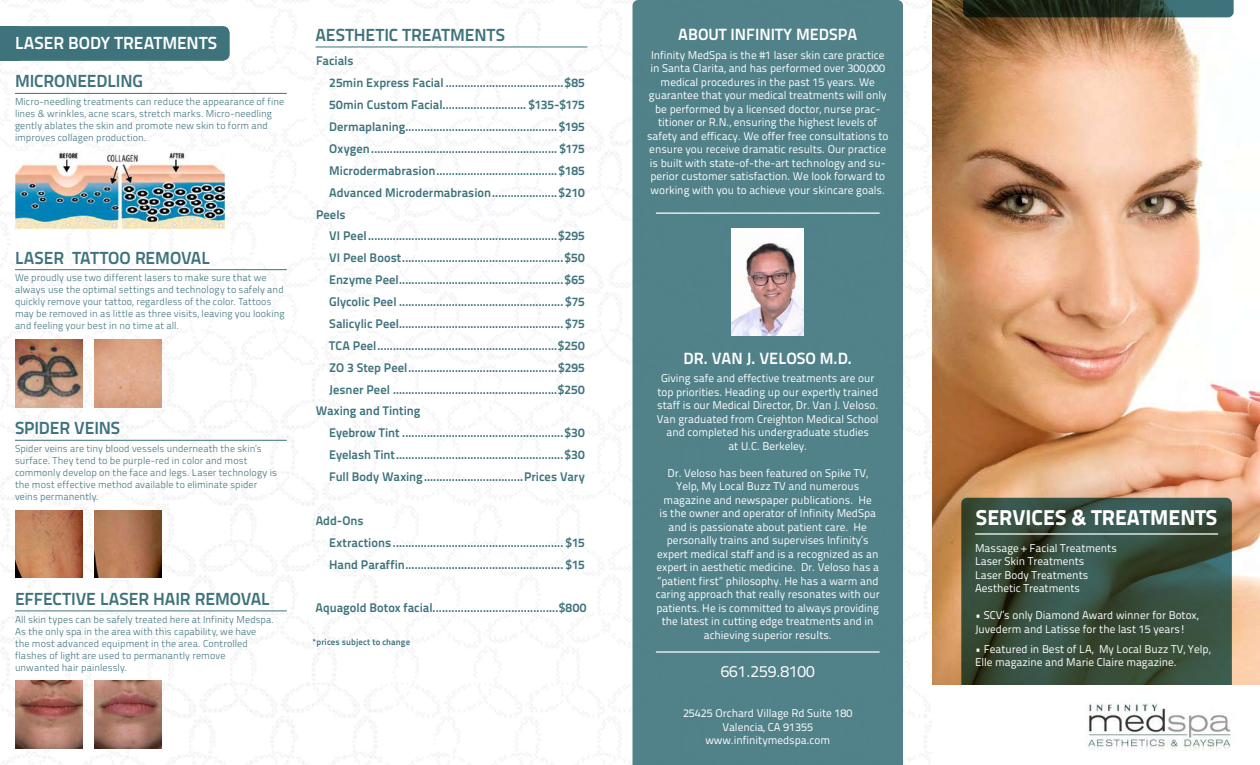
<style>
.page{position:relative;width:1260px;height:765px;background:#fff}
.page>*{position:absolute;margin:0;border:0;box-sizing:border-box;transform-origin:0 0}
.t1{font:800 21.5px "Titillium Text 22 L";color:#fff}
.t2{font:700 17.5px "Titillium Text 22 L";letter-spacing:-.005em;color:#3e737c}
.t3{font:700 17.5px "Titillium Text 22 L";letter-spacing:-.005em;color:#fff}
.t4{font:700 16.25px "Titillium Text 22 L";color:#fff}
.t5{font:16.25px "Titillium Text 22 L";color:#fff}
.t6{font:700 12.5px/21.9px "Titillium Text 22 L";color:#3e737c}
.t7{font:11.25px/13.5px "Titillium Text 22 L";color:#fff;text-align:center}
.t8{font:300 10px/12px "Titillium Text 22 L";letter-spacing:.01em;color:#3e737c}
.t9{font:700 8.75px "Titillium Text 22 L";letter-spacing:.015em;color:#3e737c}
</style>
<div class="page">
<img style="left:0;top:0;width:932px;height:765px">
<img style="left:932px;top:0;width:328px;height:685px">
<hr style="left:15px;top:93px;width:272px;height:1px;background:#3e737c">
<hr style="left:15px;top:269px;width:272px;height:1px;background:#3e737c">
<hr style="left:15px;top:440px;width:272px;height:1px;background:#3e737c">
<hr style="left:15px;top:611px;width:272px;height:1px;background:#3e737c">
<img style="left:15px;top:340px;width:67px;height:67px">
<img style="left:15px;top:510px;width:67px;height:68px">
<img style="left:15px;top:681px;width:67px;height:67px">
<img style="left:94px;top:340px;width:68px;height:67px">
<img style="left:94px;top:510px;width:68px;height:68px">
<img style="left:94px;top:681px;width:68px;height:67px">
<div style="left:4px;top:26px;width:226px;height:35px;background:#3e737c;border-radius:7px"></div>
<div style="left:0;top:26px;width:20px;height:35px;background:#3e737c"></div>
<svg style="left:961px;top:498px;width:271px;height:208px;background:#374e3f"></svg>
<hr style="left:975px;top:533px;width:243px;height:2px;background:#fff">
<hr style="left:316px;top:47px;width:271px;height:1px;background:#3e737c">
<div style="left:932px;top:686px;width:328px;height:79px;background:#fff"></div>
<svg style="left:963px;top:0;width:271px;height:17px;background:#253931"></svg>
<img style="left:1088px;top:703px;width:143px;height:48px">
<div style="left:632px;top:0;width:271px;height:765px;background:#518189"></div>
<hr style="left:656px;top:212px;width:224px;height:2px;background:#fff">
<hr style="left:656px;top:651px;width:224px;height:2px;background:#fff">
<img style="left:732px;top:228px;width:72px;height:108px">
<img style="left:15px;top:151px;width:210px;height:77px">
<h2 class="t3" style="left:15px;top:29px;width:204px">LASER BODY TREATMENTS</h2>
<h2 class="t2" style="left:15px;top:68px;width:130px">MICRONEEDLING</h2>
<p class="t8" style="left:15px;top:95px;width:271px">Micro-needling treatments can reduce the appearance of fine lines &amp; wrinkles, acne scars, stretch marks. Micro-needling gently ablates the skin and promote new skin to form and improves collagen production.</p>
<h2 class="t2" style="left:15px;top:244px;width:197px">LASER TATTOO REMOVAL</h2>
<p class="t8" style="left:15px;top:271px;width:271px">We proudly use two different lasers to make sure that we always use the optimal settings and technology to safely and quickly remove your tattoo, regardless of the color. Tattoos may be removed in as little as three visits, leaving you looking and feeling your best in no time at all.</p>
<h2 class="t2" style="left:15px;top:415px;width:107px">SPIDER VEINS</h2>
<p class="t8" style="left:15px;top:442px;width:263px">Spider veins are tiny blood vessels underneath the skin’s surface. They tend to be purple-red in color and most commonly develop on the face and legs. Laser technology is the most effective method available to eliminate spider veins permanently.</p>
<h2 class="t2" style="left:15px;top:585px;width:256px">EFFECTIVE LASER HAIR REMOVAL</h2>
<p class="t8" style="left:15px;top:613px;width:261px">All skin types can be safely treated here at Infinity Medspa.<br>As the only spa in the area with this capability, we have<br>the most advanced equipment in the area. Controlled flashes of light are used to permanantly remove<br>unwanted hair painlessly.</p>
<h2 class="t2" style="left:315px;top:21px;width:191px">AESTHETIC TREATMENTS</h2>
<p class="t6" style="left:316px;top:49px;width:39px">Facials</p>
<p class="t6" style="left:329px;top:71px;width:257px">25min Express Facial ......................................$85</p>
<p class="t6" style="left:329px;top:93px;width:257px">50min Custom Facial........................... $135-$175</p>
<p class="t6" style="left:329px;top:115px;width:257px">Dermaplaning.................................................$195</p>
<p class="t6" style="left:329px;top:137px;width:257px">Oxygen............................................................ $175</p>
<p class="t6" style="left:329px;top:159px;width:257px">Microdermabrasion.......................................$185</p>
<p class="t6" style="left:329px;top:181px;width:257px">Advanced Microdermabrasion.....................$210</p>
<p class="t6" style="left:316px;top:202px;width:31px">Peels</p>
<p class="t6" style="left:329px;top:224px;width:257px">VI Peel.............................................................$295</p>
<p class="t6" style="left:329px;top:246px;width:257px">VI Peel Boost....................................................$50</p>
<p class="t6" style="left:329px;top:268px;width:257px">Enzyme Peel.....................................................$65</p>
<p class="t6" style="left:329px;top:290px;width:257px">Glycolic Peel .....................................................$75</p>
<p class="t6" style="left:329px;top:312px;width:257px">Salicylic Peel.....................................................$75</p>
<p class="t6" style="left:329px;top:334px;width:257px">TCA Peel..........................................................$250</p>
<p class="t6" style="left:329px;top:356px;width:257px">ZO 3 Step Peel................................................$295</p>
<p class="t6" style="left:329px;top:377px;width:257px">Jesner Peel .....................................................$250</p>
<p class="t6" style="left:316px;top:399px;width:106px">Waxing and Tinting</p>
<p class="t6" style="left:329px;top:421px;width:257px">Eyebrow Tint ....................................................$30</p>
<p class="t6" style="left:329px;top:443px;width:257px">Eyelash Tint......................................................$30</p>
<p class="t6" style="left:329px;top:465px;width:257px">Full Body Waxing................................Prices Vary</p>
<p class="t6" style="left:329px;top:509px;width:257px;text-indent:-14px">Add-Ons<br>Extractions ....................................................... $15<br>Hand Paraffin................................................... $15</p>
<p class="t6" style="left:316px;top:596px;width:272px">Aquagold Botox facial........................................$800</p>
<p class="t9" style="left:312px;top:635px;width:100px">*prices subject to change</p>
<h3 class="t4" style="left:678px;top:22px;width:180px">ABOUT INFINITY MEDSPA</h3>
<p class="t7" style="left:647px;top:48px;width:243px">Infinity MedSpa is the #1 laser skin care practice in Santa Clarita, and has performed over 300,000 medical procedures in the past 15 years. We guarantee that your medical treatments will only be performed by a licensed doctor, nurse prac&shy;titioner or R.N., ensuring the highest levels of safety and efficacy. We offer free consultations to ensure you receive dramatic results. Our practice is built with state-of-the-art technology and su&shy;perior customer satisfaction. We look forward to working with you to achieve your skincare goals.</p>
<h3 class="t4" style="left:684px;top:345px;width:170px">DR. VAN J. VELOSO M.D.</h3>
<p class="t7" style="left:657px;top:371px;width:223px">Giving safe and effective treatments are our top priorities. Heading up our expertly trained staff is our Medical Director, Dr. Van J. Veloso.<br>Van graduated from Creighton Medical School and completed his undergraduate studies<br>at U.C. Berkeley.</p>
<p class="t7" style="left:656px;top:466px;width:225px">Dr. Veloso has been featured on Spike TV, Yelp, My Local Buzz TV and numerous magazine and newspaper publications. He<br>is the owner and operator of Infinity MedSpa and is passionate about patient care. He personally trains and supervises Infinity’s expert medical staff and is a recognized as an expert in aesthetic medicine. Dr. Veloso has a ”patient first” philosophy. He has a warm and caring approach that really resonates with our patients. He is committed to always providing the latest in cutting edge treatments and in achieving superior results.</p>
<h3 class="t5" style="left:721px;top:659px;width:96px">661.259.8100</h3>
<p class="t7" style="left:683px;top:706px;width:171px">25425 Orchard Village Rd Suite 180<br>Valencia, CA 91355 www.infinitymedspa.com</p>
<h1 class="t1" style="left:976px;top:500px;width:243px">SERVICES &amp; TREATMENTS</h1>
<p class="t7" style="left:975px;top:540px;width:143px;text-align:left">Massage + Facial Treatments<br>Laser Skin Treatments<br>Laser Body Treatments<br>Aesthetic Treatments</p>
<p class="t7" style="left:975px;top:608px;width:225px;text-align:left">• SCV’s only Diamond Award winner for Botox,<br>Juvederm and Latisse for the last 15 years!</p>
<p class="t7" style="left:975px;top:641px;width:237px;text-align:left">• Featured in Best of LA, My Local Buzz TV, Yelp,<br>Elle magazine and Marie Claire magazine.</p>
</div>
